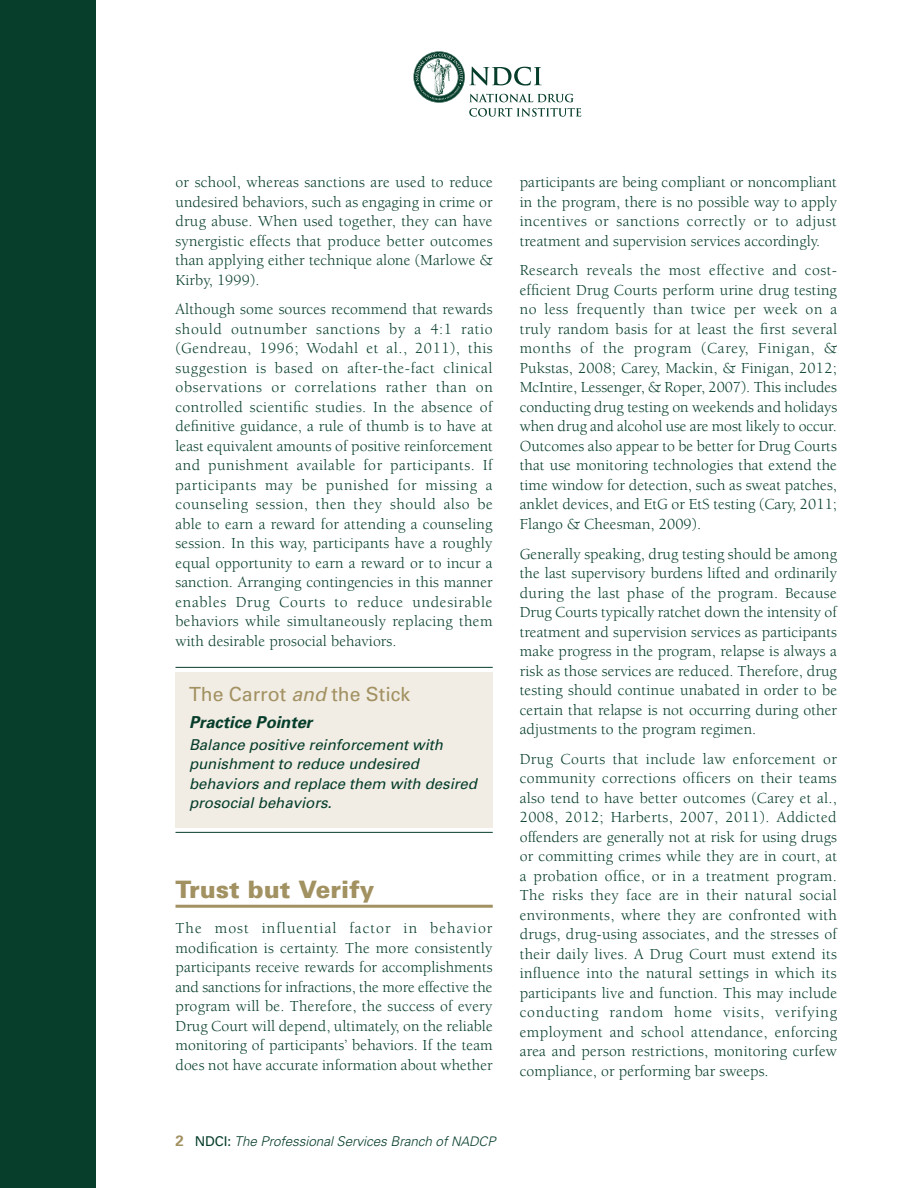
<style>
.page{position:relative;width:918px;height:1188px;background:#fff}
.page>*{position:absolute;margin:0;border:0;box-sizing:border-box;transform-origin:0 0}
.Head{font:900 24px "Univers";color:#a29161}
.Call_Out{font:19.5px "Univers";color:#a29161}
.Call_Out-2{font:italic 700 16.5px "Univers";color:#073e2b}
.Body_Copy{font:15.75px/19.5px "Berkeley";letter-spacing:.005em;color:#073e2b;text-align:justify}
.Call_Out-3{font:italic 15px/19.5px "Univers";color:#073e2b}
.opening_para{font:italic 300 13.5px "Univers";letter-spacing:-.005em;color:#073e2b}
.s1{font-style:italic}
.s2{font-weight:700;font-style:normal;font-size:15px;color:#a29161}
.s3{font-weight:400;font-style:normal}
.s4{font-size:13.2px}
</style>
<div class="page">
<svg style="left:413px;top:51px;width:168px;height:66px"></svg>
<div style="left:0;top:0;width:96px;height:1188px;background:#073e2b"></div>
<hr style="left:176px;top:905px;width:317px;height:3px;background:#a29161">
<div style="left:176px;top:672px;width:317px;height:155px;background:#f1ede5"></div>
<hr style="left:176px;top:667px;width:317px;height:1px;background:#073e2b">
<hr style="left:176px;top:832px;width:317px;height:1px;background:#073e2b">
<p class="Body_Copy" style="left:176px;top:173px;width:319px">or school, whereas sanctions are used to reduce undesired behaviors, such as engaging in crime or drug abuse. When used together, they can have synergistic effects that produce better outcomes than applying either technique alone (Marlowe &amp; Kirby, 1999).</p>
<p class="Body_Copy" style="left:176px;top:300px;width:319px">Although some sources recommend that rewards should outnumber sanctions by a 4:1 ratio (Gendreau, 1996; Wodahl et al., 2011), this suggestion is based on after-the-fact clinical observations or correlations rather than on controlled scientific studies. In the absence of definitive guidance, a rule of thumb is to have at least equivalent amounts of positive reinforcement and punishment available for participants. If participants may be punished for missing a counseling session, then they should also be able to earn a reward for attending a counseling session. In this way, participants have a roughly equal opportunity to earn a reward or to incur a sanction. Arranging contingencies in this manner enables Drug Courts to reduce undesirable behaviors while simultaneously replacing them with desirable prosocial behaviors.</p>
<p class="Call_Out" style="left:189px;top:682px;width:223px">The Carrot <span class="s1">and</span> the Stick</p>
<p class="Call_Out-2" style="left:189px;top:711px;width:125px">Practice Pointer</p>
<p class="Call_Out-3" style="left:189px;top:735px;width:290px">Balance positive reinforcement with punishment to reduce undesired behaviors and replace them with desired prosocial behaviors.</p>
<p class="Head" style="left:176px;top:875px;width:201px">Trust but Verify</p>
<p class="Body_Copy" style="left:176px;top:919px;width:319px">The most influential factor in behavior modification is certainty. The more consistently participants receive rewards for accomplishments and sanctions for infractions, the more effective the program will be. Therefore, the success of every Drug Court will depend, ultimately, on the reliable monitoring of participants’ behaviors. If the team does not have accurate information about whether</p>
<p class="opening_para" style="left:176px;top:1133px;width:321px"><span class="s2">2</span> <span class="s3">NDCI:</span> The Professional Services Branch of <span class="s4">NADCP</span></p>
<p class="Body_Copy" style="left:520px;top:173px;width:319px">participants are being compliant or noncompliant in the program, there is no possible way to apply incentives or sanctions correctly or to adjust treatment and supervision services accordingly.</p>
<p class="Body_Copy" style="left:520px;top:261px;width:319px">Research reveals the most effective and cost&shy;efficient Drug Courts perform urine drug testing no less frequently than twice per week on a truly random basis for at least the first several months of the program (Carey, Finigan, &amp; Pukstas, 2008; Carey, Mackin, &amp; Finigan, 2012; McIntire, Lessenger, &amp; Roper, 2007). This includes conducting drug testing on weekends and holidays when drug and alcohol use are most likely to occur.<br>Outcomes also appear to be better for Drug Courts that use monitoring technologies that extend the time window for detection, such as sweat patches, anklet devices, and EtG or EtS testing (Cary, 2011; Flango &amp; Cheesman, 2009).</p>
<p class="Body_Copy" style="left:520px;top:544px;width:319px">Generally speaking, drug testing should be among the last supervisory burdens lifted and ordinarily during the last phase of the program. Because Drug Courts typically ratchet down the intensity of treatment and supervision services as participants make progress in the program, relapse is always a risk as those services are reduced. Therefore, drug testing should continue unabated in order to be certain that relapse is not occurring during other adjustments to the program regimen.</p>
<p class="Body_Copy" style="left:520px;top:750px;width:319px">Drug Courts that include law enforcement or community corrections officers on their teams also tend to have better outcomes (Carey et al., 2008, 2012; Harberts, 2007, 2011). Addicted offenders are generally not at risk for using drugs or committing crimes while they are in court, at a probation office, or in a treatment program.<br>The risks they face are in their natural social environments, where they are confronted with drugs, drug-using associates, and the stresses of their daily lives. A Drug Court must extend its influence into the natural settings in which its participants live and function. This may include conducting random home visits, verifying employment and school attendance, enforcing area and person restrictions, monitoring curfew compliance, or performing bar sweeps.</p>
</div>
